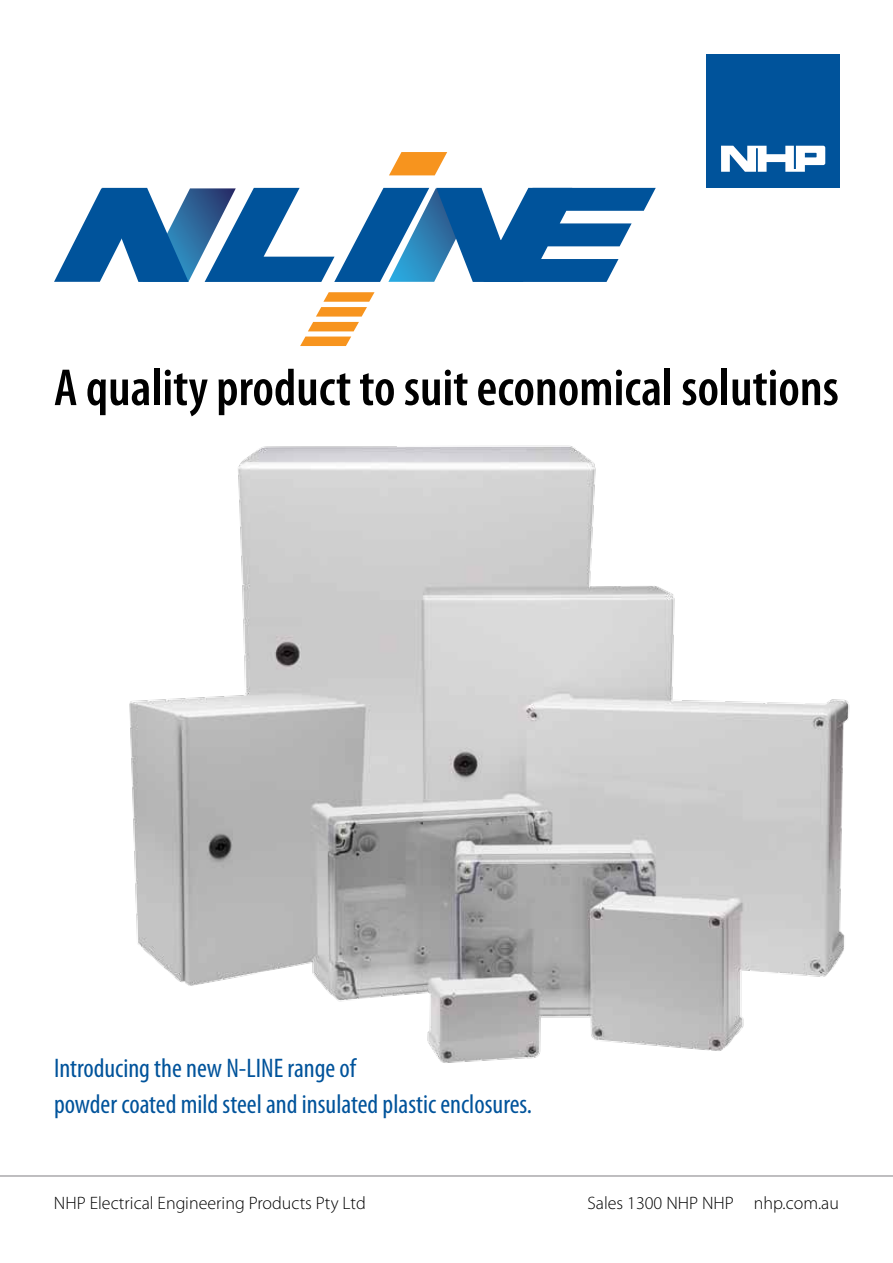
<style>
.page{position:relative;width:893px;height:1263px;background:#fff}
.page>*{position:absolute;margin:0;border:0;box-sizing:border-box;transform-origin:0 0}
.t1{font:600 condensed 52.5px "Myriad Pro";color:#000}
.t2{font:condensed 27px/36px "Myriad Pro";color:#00539b}
.t3{font:300 18px "Myriad Pro";color:#000}
</style>
<div class="page">
<hr style="left:0;top:1175px;width:893px;height:1px;background:#807f83">
<div style="left:706px;top:54px;width:134px;height:134px;background:#00539b"></div>
<svg style="left:721px;top:146px;width:104px;height:26px"></svg>
<img style="left:129px;top:445px;width:721px;height:618px">
<svg style="left:389px;top:152px;width:58px;height:23px"></svg>
<svg style="left:300px;top:292px;width:74px;height:54px"></svg>
<svg style="left:54px;top:188px;width:602px;height:94px"></svg>
<h1 class="t1" style="left:54px;top:355px;width:786px">A quality product to suit economical solutions</h1>
<p class="t2" style="left:54px;top:1049px;width:480px">Introducing the new N-LINE range of<br>powder coated mild steel and insulated plastic enclosures.</p>
<p class="t3" style="left:54px;top:1192px;width:313px">NHP Electrical Engineering Products Pty Ltd</p>
<p class="t3" style="left:587px;top:1192px;width:253px">Sales 1300 NHP NHP nhp.com.au</p>
</div>
